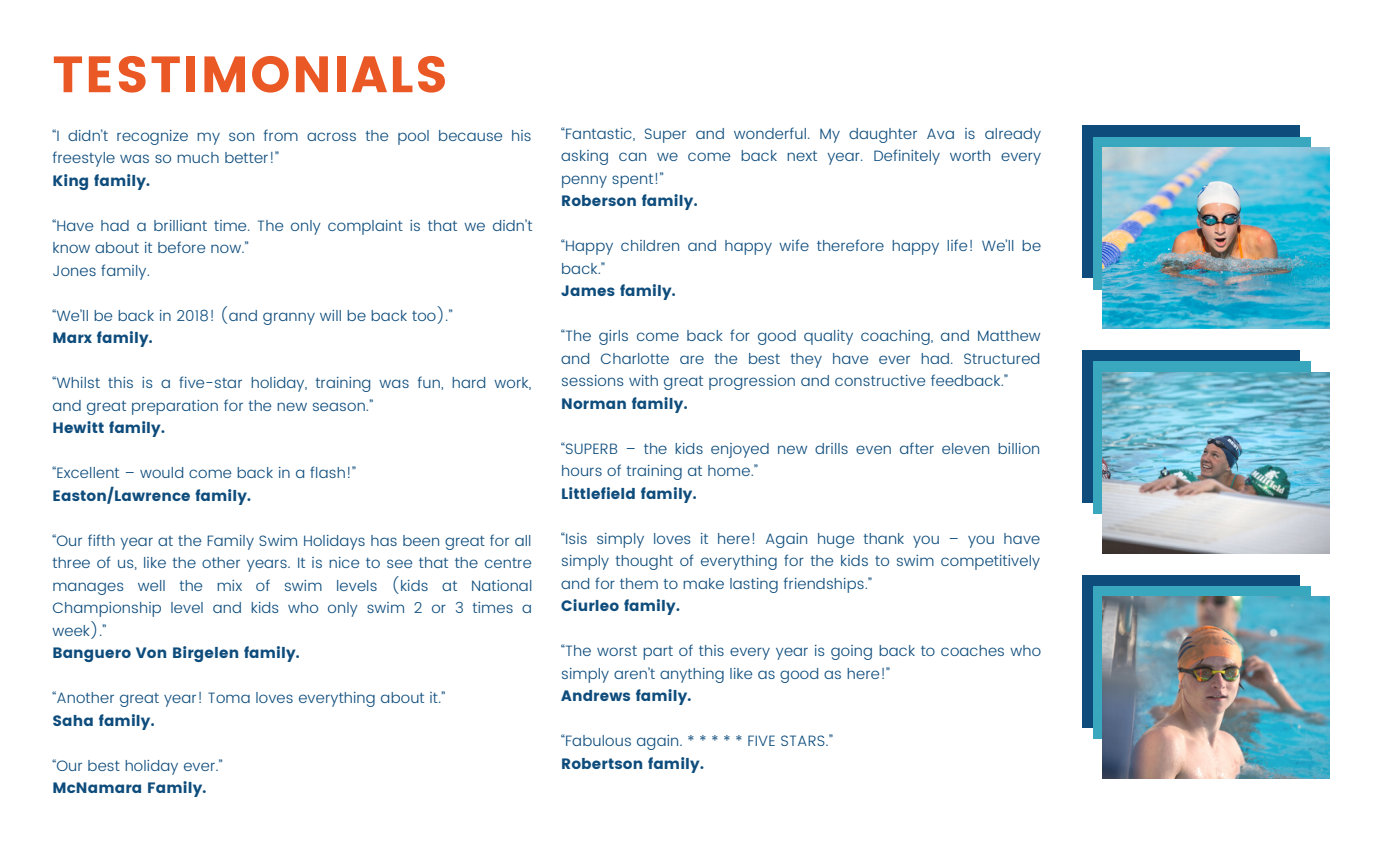
<style>
.page{position:relative;width:1377px;height:864px;background:#fff}
.page>*{position:absolute;margin:0;border:0;box-sizing:border-box;transform-origin:0 0}
.t1{font:51px "Poppins";letter-spacing:.03em;color:#ea5826}
.t2{font:300 15px/22.5px "Poppins";letter-spacing:.01em;color:#0e4c7c}
.t3{font:15px "Poppins";letter-spacing:.01em;color:#0e4c7c}
</style>
<div class="page">
<div style="left:1083px;top:125px;width:217px;height:153px;background:#0e4c7c"></div>
<div style="left:1093px;top:137px;width:217px;height:153px;background:#39a8bf"></div>
<img style="left:1103px;top:147px;width:227px;height:181px">
<div style="left:1083px;top:350px;width:217px;height:153px;background:#0e4c7c"></div>
<div style="left:1093px;top:361px;width:217px;height:153px;background:#39a8bf"></div>
<img style="left:1103px;top:372px;width:227px;height:181px">
<div style="left:1083px;top:575px;width:217px;height:153px;background:#0e4c7c"></div>
<div style="left:1093px;top:586px;width:217px;height:153px;background:#39a8bf"></div>
<img style="left:1103px;top:597px;width:227px;height:181px">
<p class="t1" style="left:52px;top:45px;width:397px">TESTIMONIALS</p>
<p class="t2" style="left:52px;top:124px;width:481px">“I didn’t recognize my son from across the pool because his freestyle was so much better!”</p>
<p class="t3" style="left:52px;top:172px;width:99px">King family.</p>
<p class="t2" style="left:52px;top:214px;width:482px">“Have had a brilliant time. The only complaint is that we didn’t know about it before now.”</p>
<p class="t2" style="left:52px;top:259px;width:99px">Jones family.</p>
<p class="t2" style="left:52px;top:304px;width:402px">“We’ll be back in 2018! (and granny will be back too).”</p>
<p class="t3" style="left:52px;top:329px;width:102px">Marx family.</p>
<p class="t2" style="left:52px;top:372px;width:481px">“Whilst this is a five-star holiday, training was fun, hard work, and great preparation for the new season.”</p>
<p class="t3" style="left:52px;top:419px;width:114px">Hewitt family.</p>
<p class="t2" style="left:52px;top:462px;width:305px">“Excellent – would come back in a flash!”</p>
<p class="t3" style="left:52px;top:487px;width:200px">Easton/Lawrence family.</p>
<p class="t2" style="left:52px;top:529px;width:481px;text-align:justify">“Our fifth year at the Family Swim Holidays has been great for all three of us, like the other years. It is nice to see that the centre manages well the mix of swim levels (kids at National Championship level and kids who only swim 2 or 3 times a week).”</p>
<p class="t3" style="left:52px;top:644px;width:249px">Banguero Von Birgelen family.</p>
<p class="t2" style="left:52px;top:687px;width:394px">“Another great year! Toma loves everything about it.”</p>
<p class="t3" style="left:52px;top:712px;width:104px">Saha family.</p>
<p class="t2" style="left:52px;top:754px;width:172px">“Our best holiday ever.”</p>
<p class="t3" style="left:52px;top:779px;width:156px">McNamara Family.</p>
<p class="t2" style="left:561px;top:122px;width:482px;text-align:justify">“Fantastic, Super and wonderful. My daughter Ava is already asking can we come back next year. Definitely worth every penny spent!”</p>
<p class="t3" style="left:561px;top:192px;width:138px">Roberson family.</p>
<p class="t2" style="left:561px;top:235px;width:481px">“Happy children and happy wife therefore happy life! We’ll be back.”</p>
<p class="t3" style="left:561px;top:282px;width:116px">James family.</p>
<p class="t2" style="left:561px;top:325px;width:481px;text-align:justify">“The girls come back for good quality coaching, and Matthew and Charlotte are the best they have ever had. Structured sessions with great progression and constructive feedback.”</p>
<p class="t3" style="left:561px;top:395px;width:128px">Norman family.</p>
<p class="t2" style="left:561px;top:437px;width:481px">“SUPERB – the kids enjoyed new drills even after eleven billion hours of training at home.”</p>
<p class="t3" style="left:561px;top:485px;width:137px">Littlefield family.</p>
<p class="t2" style="left:561px;top:527px;width:481px;text-align:justify">“Isis simply loves it here! Again huge thank you – you have simply thought of everything for the kids to swim competitively and for them to make lasting friendships.”</p>
<p class="t3" style="left:561px;top:597px;width:120px">Ciurleo family.</p>
<p class="t2" style="left:561px;top:640px;width:482px">“The worst part of this every year is going back to coaches who simply aren’t anything like as good as here!”</p>
<p class="t3" style="left:561px;top:687px;width:132px">Andrews family.</p>
<p class="t2" style="left:561px;top:730px;width:273px">“Fabulous again. * * * * * FIVE STARS.”</p>
<p class="t3" style="left:561px;top:755px;width:144px">Robertson family.</p>
</div>
